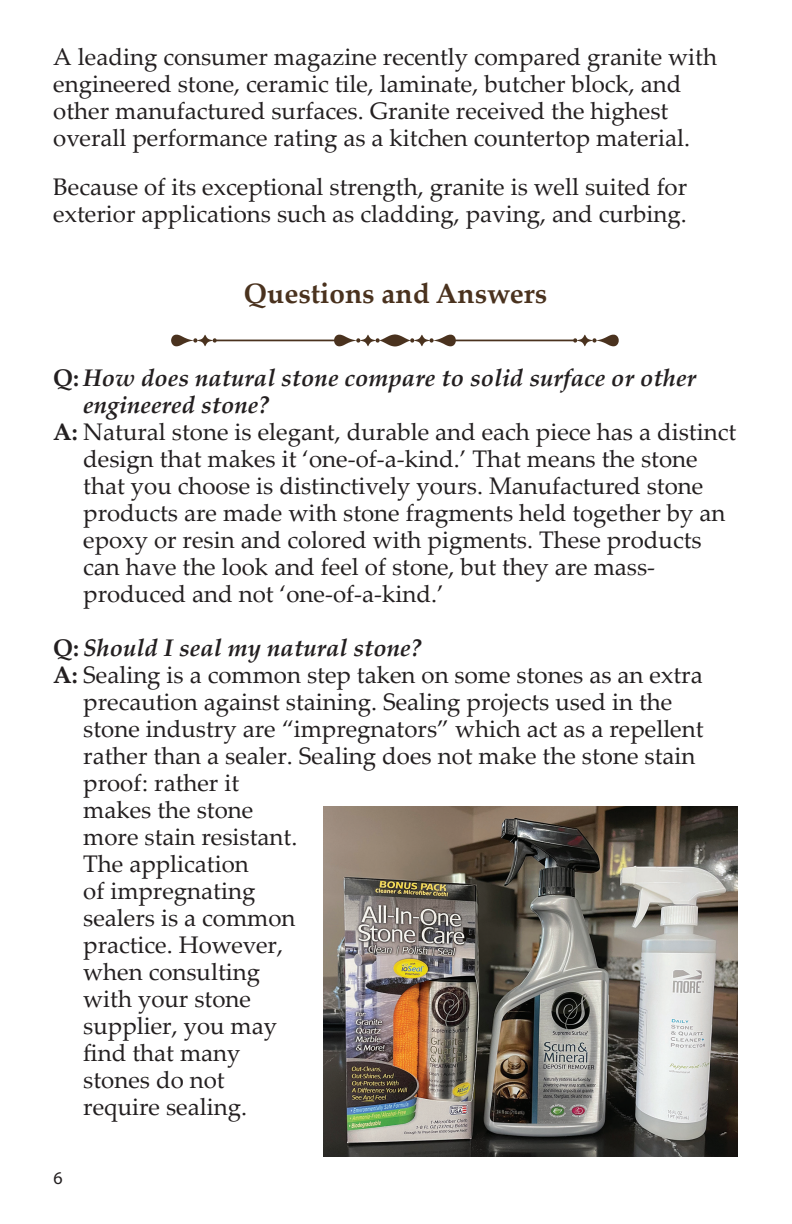
<style>
.page{position:relative;width:792px;height:1224px;background:#fff}
.page>*{position:absolute;margin:0;border:0;box-sizing:border-box;transform-origin:0 0}
.t1{font:700 28px "Palatino Linotype";color:#4a321e}
.t2{font:24px/27px "Palatino Linotype";color:#231f20}
.t3{font:italic 700 24px/27px "Palatino Linotype";color:#231f20}
.t4{font:18px "Myriad Pro";color:#231f20}
.s1{font-style:normal}
.s2{font-weight:700}
</style>
<div class="page">
<img style="left:171px;top:334px;width:448px;height:13px">
<img style="left:323px;top:806px;width:415px;height:350px">
<p class="t2" style="left:53px;top:42px;width:665px">A leading consumer magazine recently compared granite with engineered stone, ceramic tile, laminate, butcher block, and other manufactured surfaces. Granite received the highest overall performance rating as a kitchen countertop material.</p>
<p class="t2" style="left:53px;top:172px;width:635px">Because of its exceptional strength, granite is well suited for exterior applications such as cladding, paving, and curbing.</p>
<p class="t1" style="left:244px;top:274px;width:305px">Questions and Answers</p>
<p class="t3" style="left:83px;top:363px;width:614px;text-indent:-30px"><span class="s1">Q:</span> How does natural stone compare to solid surface or other engineered stone?</p>
<p class="t2" style="left:83px;top:417px;width:654px;text-indent:-30px"><span class="s2">A:</span> Natural stone is elegant, durable and each piece has a distinct design that makes it ‘one-of-a-kind.’ That means the stone that you choose is distinctively yours. Manufactured stone products are made with stone fragments held together by an epoxy or resin and colored with pigments. These products can have the look and feel of stone, but they are mass&shy;produced and not ‘one-of-a-kind.’</p>
<p class="t3" style="left:53px;top:633px;width:370px"><span class="s1">Q:</span> Should I seal my natural stone?</p>
<p class="t2" style="left:83px;top:660px;width:622px;text-indent:-30px"><span class="s2">A:</span> Sealing is a common step taken on some stones as an extra precaution against staining. Sealing projects used in the stone industry are “impregnators” which act as a repellent rather than a sealer. Sealing does not make the stone stain proof: rather it<br>makes the stone<br>more stain resistant.<br>The application<br>of impregnating<br>sealers is a common<br>practice. However,<br>when consulting<br>with your stone<br>supplier, you may<br>find that many<br>stones do not<br>require sealing.</p>
<p class="t4" style="left:54px;top:1166px;width:11px">6</p>
</div>
